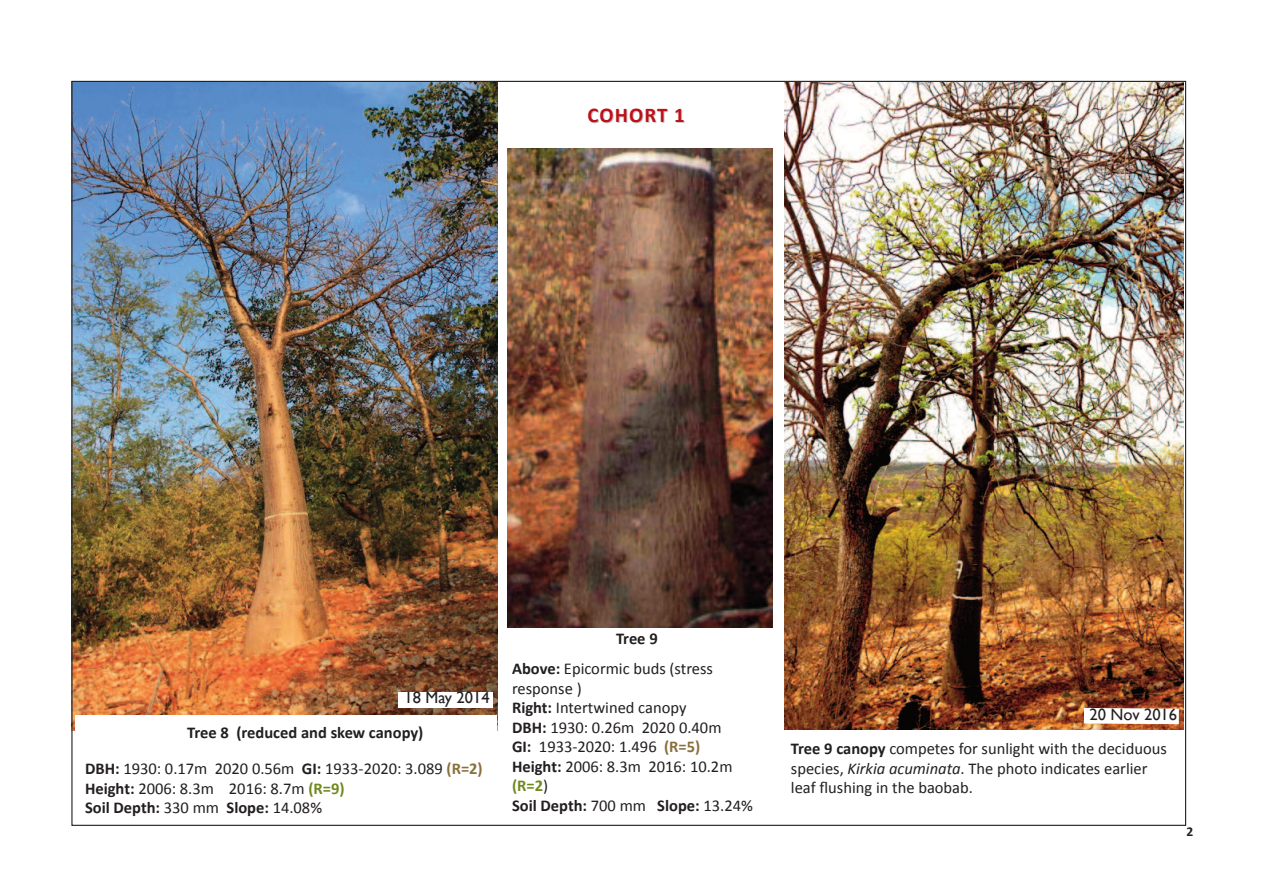
<style>
.page{position:relative;width:1263px;height:893px;background:#fff}
.page>*{position:absolute;margin:0;border:0;box-sizing:border-box;transform-origin:0 0}
.t1{font:700 21px "Calibri";letter-spacing:.05em;color:#bd1018}
.t2{font:16.5px/19.5px "Calibri";color:#231f20}
.t3{font:700 16.5px/36px "Calibri";color:#231f20}
.t4{font:16.5px "Gill Sans";letter-spacing:-.005em;color:#231f20}
.t5{font:700 13.5px "Calibri";color:#231f20}
.s1{font-weight:400}
.s2{color:#89703b}
.s3{font-weight:700}
.s4{font-weight:700;color:#70891d}
.s5{font-weight:700;color:#89703b}
.s6{font-style:italic}
</style>
<div class="page">
<img style="left:73px;top:83px;width:424px;height:647px">
<img style="left:784px;top:83px;width:399px;height:646px">
<svg style="left:1084px;top:708px;width:95px;height:16px"></svg>
<div style="left:398px;top:692px;width:95px;height:15px;background:#fff"></div>
<img style="left:507px;top:149px;width:266px;height:479px">
<div style="left:75px;top:716px;width:422px;height:106px;background:#fff"></div>
<p class="t1" style="left:587px;top:102px;width:99px">COHORT 1</p>
<p class="t4" style="left:404px;top:688px;width:87px">18 May 2014</p>
<p class="t3" style="left:85px;top:714px;width:399px;text-indent:102px">Tree 8 (reduced and skew canopy)<br>DBH: <span class="s1">1930: 0.17m 2020 0.56m</span> GI: <span class="s1">1933-2020: 3.089</span> <span class="s2">(R=2)</span></p>
<p class="t2" style="left:85px;top:778px;width:261px"><span class="s3">Height:</span> 2006: 8.3m 2016: 8.7m <span class="s4">(R=9)<br></span><span class="s3">Soil Depth:</span> 330 mm <span class="s3">Slope:</span> 14.08%</p>
<p class="t2" style="left:512px;top:624px;width:203px;line-height:30px;text-indent:104px"><span class="s3">Tree 9<br>Above:</span> Epicormic buds (stress</p>
<p class="t2" style="left:512px;top:678px;width:242px">response )<br><span class="s3">Right:</span> Intertwined canopy<br><span class="s3">DBH:</span> 1930: 0.26m 2020 0.40m<br><span class="s3">GI:</span> 1933-2020: 1.496 <span class="s5">(R=5)<br></span><span class="s3">Height:</span> 2006: 8.3m 2016: 10.2m <span class="s4">(R=2</span>)<br><span class="s3">Soil Depth:</span> 700 mm <span class="s3">Slope:</span> 13.24%</p>
<p class="t4" style="left:1089px;top:704px;width:89px">20 Nov 2016</p>
<p class="t2" style="left:791px;top:739px;width:377px"><span class="s3">Tree 9 canopy</span> competes for sunlight with the deciduous species, <span class="s6">Kirkia acuminata</span>. The photo indicates earlier leaf flushing in the baobab.</p>
<p class="t5" style="left:1186px;top:823px;width:8px">2</p>
</div>
